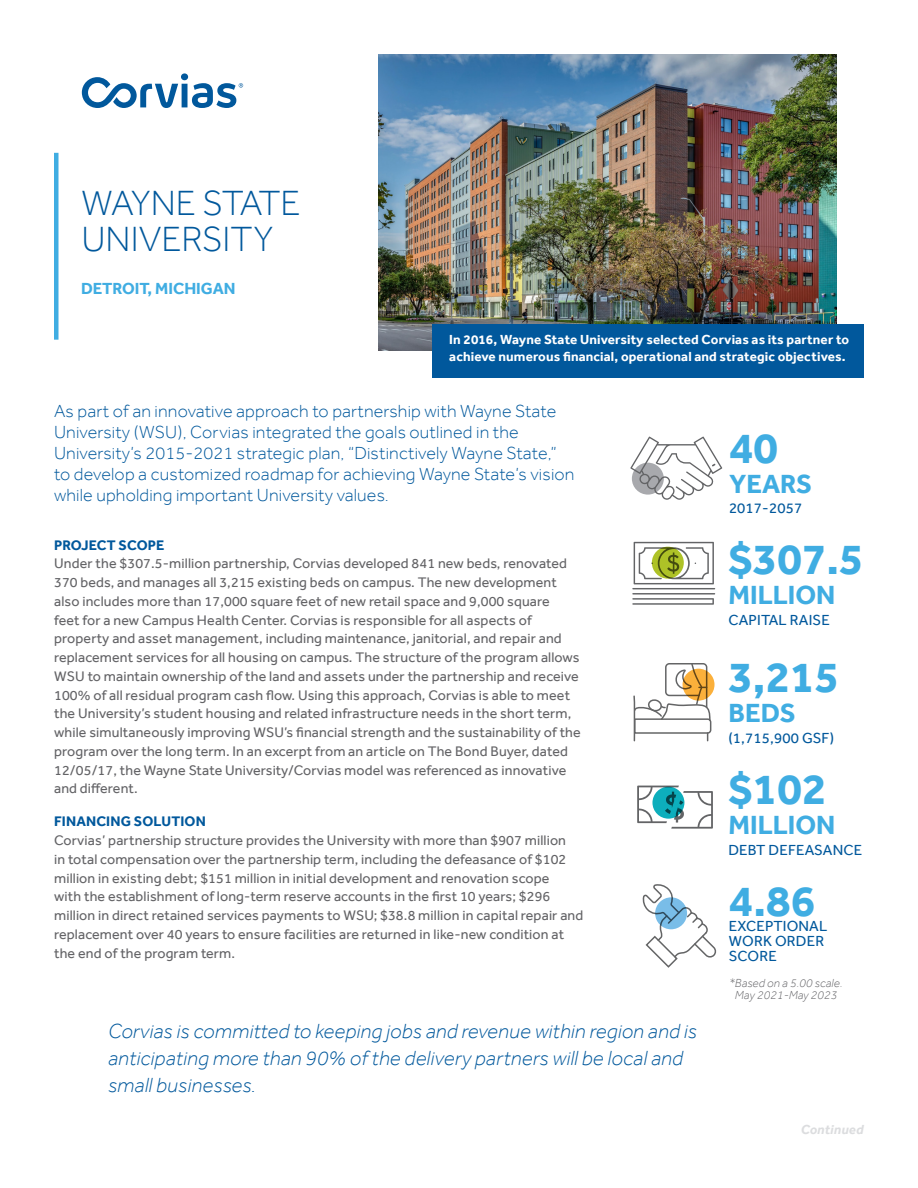
<style>
.page{position:relative;width:918px;height:1188px;background:#fff}
.page>*{position:absolute;margin:0;border:0;box-sizing:border-box;transform-origin:0 0}
._2022_Sidebar_Large{font:700 45px "Effra";color:#40ade2}
._2022_H1{font:300 36px/36px "Effra";color:#01589c}
._2022_Sidebar_Medium{font:700 27px "Effra";color:#40ade2}
._2022_Callout_Box{font:italic 300 21px/27px "Effra";letter-spacing:.01em;color:#01589c}
._2022_Introduction{font:300 18px/21px "Effra";letter-spacing:.01em;color:#01589c}
._2022_Location_Heade{font:700 16.5px "Effra";color:#40ade2}
._2022_Sidebar_Small{font:15px/15px "Effra";letter-spacing:.01em;color:#01589c}
._2022_Body_9_5_12_5{font:14.25px/18.8px "Effra";letter-spacing:.01em;color:#636366}
._2022_Subhead{font:700 14.25px "Effra";letter-spacing:.01em;color:#01589c}
._2022_Photo_Callout{font:700 13.5px/16.5px "Effra";letter-spacing:.01em;color:#fff}
._2022_Body_9_5_12_5-2{font:italic 700 13.5px "Effra";letter-spacing:.01em;color:#dcdddf}
._2022_Body_9_5_12_5-3{font:italic 300 12px/12px "Effra";letter-spacing:.01em;color:#636366;text-align:center}
</style>
<div class="page">
<svg style="left:633px;top:663px;width:79px;height:79px"></svg>
<img style="left:378px;top:54px;width:459px;height:297px">
<div style="left:432px;top:324px;width:432px;height:54px;background:#01589c"></div>
<hr style="left:54px;top:153px;width:4px;height:187px;background:#40ade2">
<svg style="left:82px;top:73px;width:161px;height:35px"></svg>
<svg style="left:632px;top:598px;width:82px;height:7px"></svg>
<hr style="left:632px;top:593px;width:83px;height:2px;background:#636466">
<hr style="left:632px;top:588px;width:83px;height:1px;background:#636466">
<svg style="left:634px;top:542px;width:80px;height:42px"></svg>
<svg style="left:652px;top:547px;width:32px;height:32px"></svg>
<svg style="left:683px;top:669px;width:32px;height:32px"></svg>
<svg style="left:630px;top:437px;width:92px;height:63px"></svg>
<svg style="left:637px;top:786px;width:76px;height:43px"></svg>
<svg style="left:652px;top:787px;width:32px;height:32px"></svg>
<svg style="left:642px;top:884px;width:75px;height:84px"></svg>
<svg style="left:655px;top:897px;width:32px;height:32px"></svg>
<p class="_2022_H1" style="left:81px;top:185px;width:221px">WAYNE STATE<br>UNIVERSITY</p>
<p class="_2022_Location_Heade" style="left:81px;top:279px;width:156px">DETROIT, MICHIGAN</p>
<p class="_2022_Photo_Callout" style="left:449px;top:331px;width:401px">In 2016, Wayne State University selected Corvias as its partner to achieve numerous financial, operational and strategic objectives.</p>
<p class="_2022_Introduction" style="left:54px;top:400px;width:522px">As part of an innovative approach to partnership with Wayne State University (WSU), Corvias integrated the goals outlined in the University’s 2015-2021 strategic plan, “Distinctively Wayne State,” to develop a customized roadmap for achieving Wayne State’s vision while upholding important University values.</p>
<p class="_2022_Subhead" style="left:54px;top:536px;width:112px">PROJECT SCOPE</p>
<p class="_2022_Body_9_5_12_5" style="left:54px;top:554px;width:528px">Under the $307.5-million partnership, Corvias developed 841 new beds, renovated 370 beds, and manages all 3,215 existing beds on campus. The new development also includes more than 17,000 square feet of new retail space and 9,000 square<br>feet for a new Campus Health Center. Corvias is responsible for all aspects of property and asset management, including maintenance, janitorial, and repair and replacement services for all housing on campus. The structure of the program allows WSU to maintain ownership of the land and assets under the partnership and receive 100% of all residual program cash flow. Using this approach, Corvias is able to meet the University’s student housing and related infrastructure needs in the short term, while simultaneously improving WSU’s financial strength and the sustainability of the program over the long term. In an excerpt from an article on The Bond Buyer, dated 12/05/17, the Wayne State University/Corvias model was referenced as innovative and different.</p>
<p class="_2022_Subhead" style="left:54px;top:813px;width:153px">FINANCING SOLUTION</p>
<p class="_2022_Body_9_5_12_5" style="left:54px;top:831px;width:531px">Corvias’ partnership structure provides the University with more than $907 million<br>in total compensation over the partnership term, including the defeasance of $102 million in existing debt; $151 million in initial development and renovation scope<br>with the establishment of long-term reserve accounts in the first 10 years; $296 million in direct retained services payments to WSU; $38.8 million in capital repair and replacement over 40 years to ensure facilities are returned in like-new condition at the end of the program term.</p>
<p class="_2022_Callout_Box" style="left:108px;top:1018px;width:590px">Corvias is committed to keeping jobs and revenue within region and is anticipating more than 90% of the delivery partners will be local and small businesses.</p>
<p class="_2022_Sidebar_Large" style="left:729px;top:421px;width:51px">40</p>
<p class="_2022_Sidebar_Medium" style="left:729px;top:467px;width:85px">YEARS</p>
<p class="_2022_Sidebar_Small" style="left:729px;top:500px;width:75px">2017-2057</p>
<p class="_2022_Sidebar_Large" style="left:728px;top:533px;width:137px">$307.5</p>
<p class="_2022_Sidebar_Medium" style="left:728px;top:579px;width:109px">MILLION</p>
<p class="_2022_Sidebar_Small" style="left:728px;top:612px;width:103px">CAPITAL RAISE</p>
<p class="_2022_Sidebar_Large" style="left:728px;top:650px;width:112px">3,215</p>
<p class="_2022_Sidebar_Medium" style="left:728px;top:697px;width:69px">BEDS</p>
<p class="_2022_Sidebar_Small" style="left:728px;top:730px;width:107px">(1,715,900 GSF)</p>
<p class="_2022_Sidebar_Large" style="left:728px;top:763px;width:100px">$102</p>
<p class="_2022_Sidebar_Medium" style="left:728px;top:809px;width:109px">MILLION</p>
<p class="_2022_Sidebar_Small" style="left:728px;top:842px;width:135px">DEBT DEFEASANCE</p>
<p class="_2022_Sidebar_Large" style="left:729px;top:874px;width:88px">4.86</p>
<p class="_2022_Sidebar_Small" style="left:729px;top:918px;width:100px">EXCEPTIONAL<br>WORK ORDER<br>SCORE</p>
<p class="_2022_Body_9_5_12_5-3" style="left:729px;top:977px;width:115px">*Based on a 5.00 scale.<br>May 2021-May 2023</p>
<p class="_2022_Body_9_5_12_5-2" style="left:801px;top:1121px;width:64px">Continued</p>
</div>
